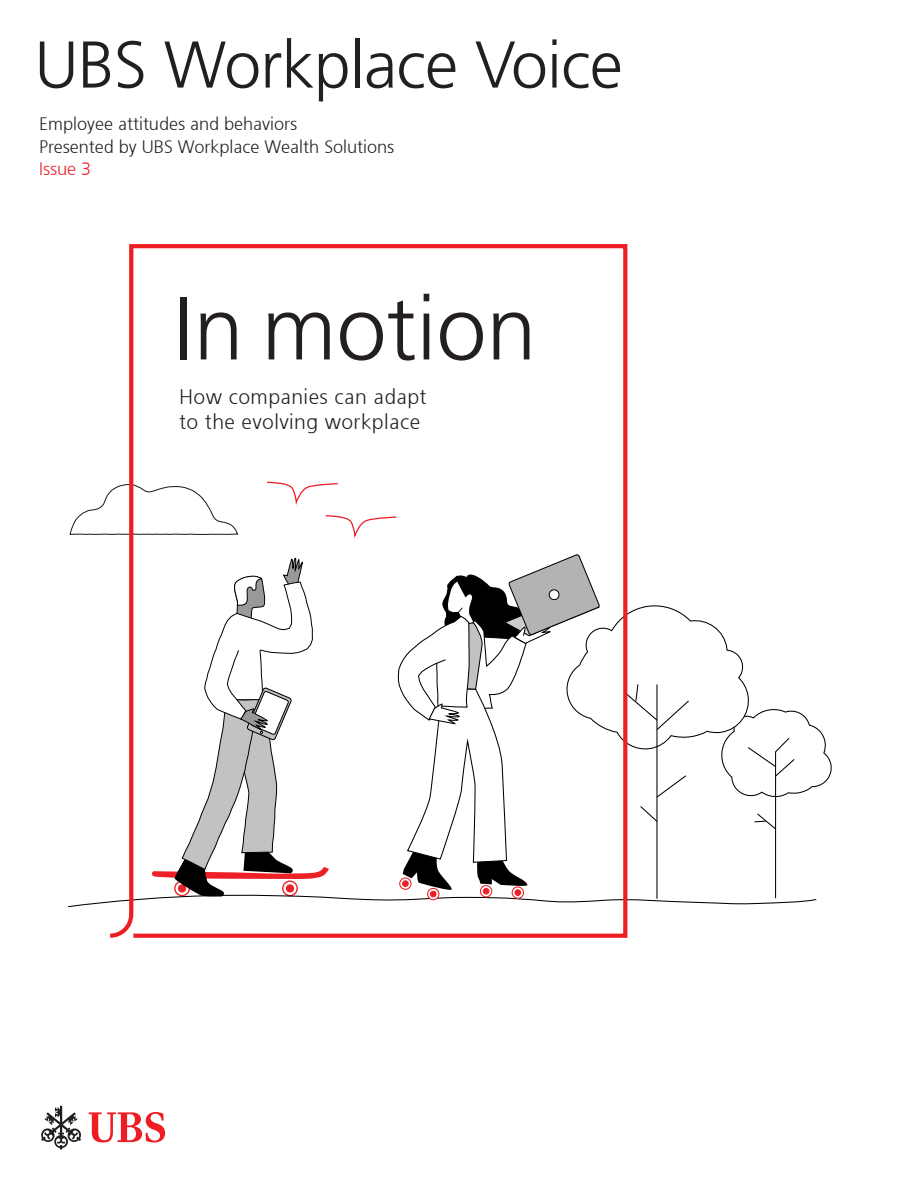
<style>
.page{position:relative;width:918px;height:1188px;background:#fff}
.page>*{position:absolute;margin:0;border:0;box-sizing:border-box;transform-origin:0 0}
.body{font:300 90px "Frutiger 45";color:#231f20}
.t1{font:300 66px "Frutiger 45";letter-spacing:-.01em;color:#231f20}
.body-2{font:300 21px/25.5px "Frutiger 45";letter-spacing:.02em;color:#231f20}
.t2{font:300 18px "Frutiger 45";color:#231f20}
.t3{font:300 18px "Frutiger 45";color:#ee1d23}
</style>
<div class="page">
<svg style="left:41px;top:1106px;width:40px;height:44px"></svg>
<svg style="left:89px;top:1112px;width:76px;height:30px"></svg>
<svg style="left:69px;top:497px;width:37px;height:38px"></svg>
<svg style="left:68px;top:605px;width:764px;height:302px"></svg>
<svg style="left:106px;top:244px;width:524px;height:694px"></svg>
<p class="t1" style="left:35px;top:27px;width:590px">UBS Workplace Voice</p>
<p class="t2" style="left:39px;top:114px;width:260px">Employee attitudes and behaviors</p>
<p class="t2" style="left:39px;top:136px;width:357px">Presented by UBS Workplace Wealth Solutions</p>
<p class="t3" style="left:39px;top:159px;width:54px">Issue 3</p>
<p class="body" style="left:174px;top:277px;width:364px">In motion</p>
<p class="body-2" style="left:179px;top:383px;width:249px">How companies can adapt to the evolving workplace</p>
</div>
